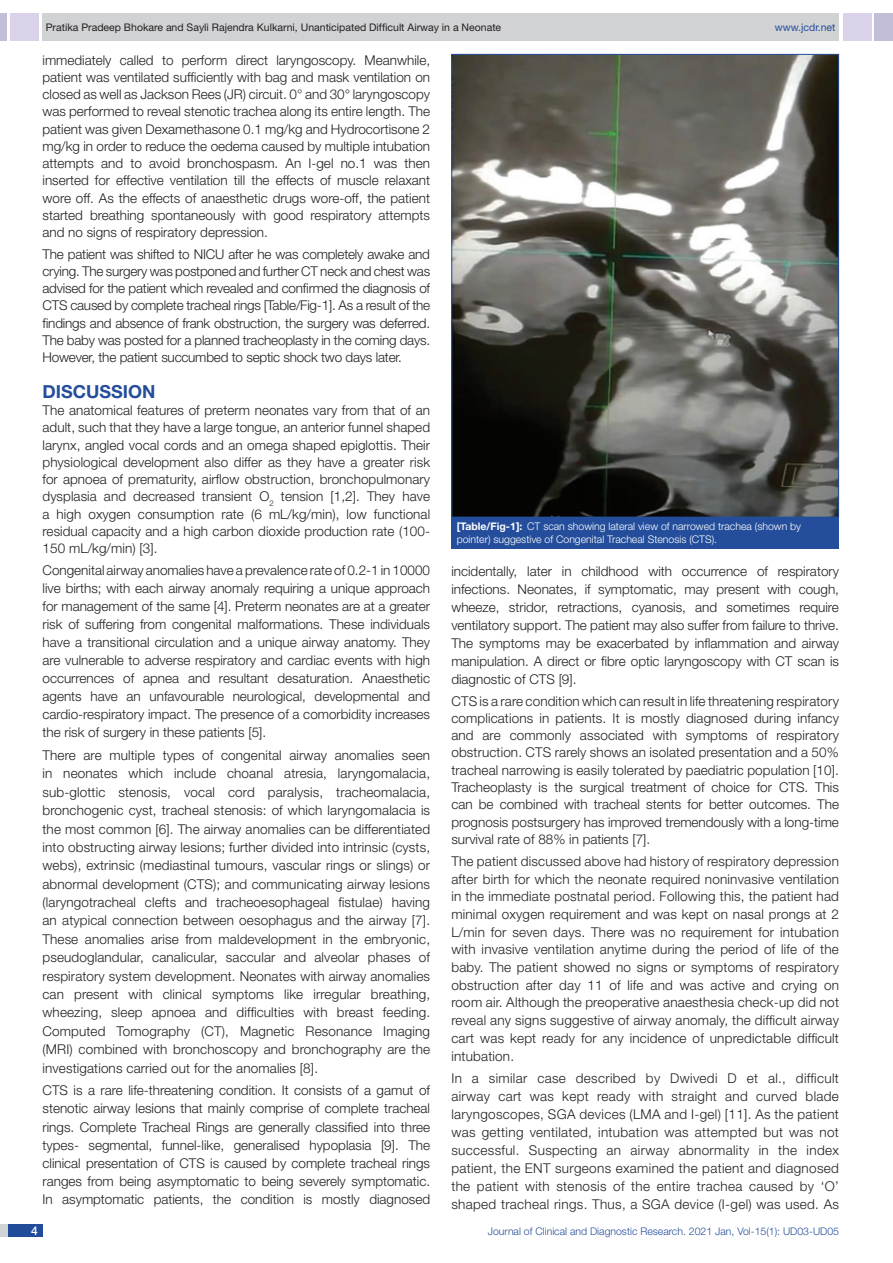
<style>
.page{position:relative;width:893px;height:1263px;background:#fff}
.page>*{position:absolute;margin:0;border:0;box-sizing:border-box;transform-origin:0 0}
.Heading{font:700 18px "Helvetica Neue";color:#244e9b}
.Body_text{font:300 13.5px/17.2px "Helvetica Neue";color:#231f20;text-align:justify}
.t1{font:500 12px "Helvetica Neue";color:#fff}
.TABLE_FIG{font:300 10.5px/12.6px "Helvetica Neue";color:#fff}
.t2{font:10.5px "Helvetica Neue";color:#231f20}
.t3{font:300 10.5px "Helvetica Neue";color:#244e9b}
.t4{font:10.5px "Helvetica Neue";color:#244e9b}
.s1{font-weight:700}
</style>
<div class="page">
<div style="left:0;top:13px;width:7px;height:28px;background:#c2bed7"></div>
<div style="left:10px;top:13px;width:29px;height:28px;background:#d9d2e8"></div>
<div style="left:43px;top:13px;width:796px;height:28px;background:#d1d2d4"></div>
<div style="left:875px;top:13px;width:18px;height:28px;background:#c2bed7"></div>
<div style="left:843px;top:13px;width:29px;height:28px;background:#d9d2e8"></div>
<div style="left:0;top:1224px;width:43px;height:13px;background:#d1d2d4"></div>
<div style="left:8px;top:1224px;width:35px;height:13px;background:#214c99"></div>
<img style="left:453px;top:56px;width:384px;height:459px">
<div style="left:451px;top:517px;width:388px;height:31px;background:#244e9b"></div>
<p class="t2" style="left:46px;top:21px;width:457px">Pratika Pradeep Bhokare and Sayli Rajendra Kulkarni, Unanticipated Difficult Airway in a Neonate</p>
<p class="t4" style="left:775px;top:21px;width:62px">www.jcdr.net</p>
<p class="Body_text" style="left:43px;top:51px;width:389px">immediately called to perform direct laryngoscopy. Meanwhile, patient was ventilated sufficiently with bag and mask ventilation on closed as well as Jackson Rees (JR) circuit. 0° and 30° laryngoscopy was performed to reveal stenotic trachea along its entire length. The patient was given Dexamethasone 0.1 mg/kg and Hydrocortisone 2 mg/kg in order to reduce the oedema caused by multiple intubation attempts and to avoid bronchospasm. An I-gel no.1 was then inserted for effective ventilation till the effects of muscle relaxant wore off. As the effects of anaesthetic drugs wore-off, the patient started breathing spontaneously with good respiratory attempts and no signs of respiratory depression.</p>
<p class="Body_text" style="left:43px;top:245px;width:389px">The patient was shifted to NICU after he was completely awake and crying. The surgery was postponed and further CT neck and chest was advised for the patient which revealed and confirmed the diagnosis of CTS caused by complete tracheal rings [Table/Fig-1]. As a result of the findings and absence of frank obstruction, the surgery was deferred.<br>The baby was posted for a planned tracheoplasty in the coming days.<br>However, the patient succumbed to septic shock two days later.</p>
<p class="Heading" style="left:43px;top:380px;width:115px">DISCUSSION</p>
<p class="Body_text" style="left:43px;top:401px;width:389px">The anatomical features of preterm neonates vary from that of an adult, such that they have a large tongue, an anterior funnel shaped larynx, angled vocal cords and an omega shaped epiglottis. Their physiological development also differ as they have a greater risk for apnoea of prematurity, airflow obstruction, bronchopulmonary dysplasia and decreased transient O<sub>2</sub> tension [1,2]. They have a high oxygen consumption rate (6 mL/kg/min), low functional residual capacity and a high carbon dioxide production rate (100- 150 mL/kg/min) [3].</p>
<p class="Body_text" style="left:43px;top:561px;width:389px;line-height:18px">Congenital airway anomalies have a prevalence rate of 0.2-1 in 10000 live births; with each airway anomaly requiring a unique approach for management of the same [4]. Preterm neonates are at a greater risk of suffering from congenital malformations. These individuals have a transitional circulation and a unique airway anatomy. They are vulnerable to adverse respiratory and cardiac events with high occurrences of apnea and resultant desaturation. Anaesthetic agents have an unfavourable neurological, developmental and cardio-respiratory impact. The presence of a comorbidity increases the risk of surgery in these patients [5].</p>
<p class="Body_text" style="left:43px;top:746px;width:389px;line-height:18.5px">There are multiple types of congenital airway anomalies seen in neonates which include choanal atresia, laryngomalacia, sub-glottic stenosis, vocal cord paralysis, tracheomalacia, bronchogenic cyst, tracheal stenosis: of which laryngomalacia is the most common [6]. The airway anomalies can be differentiated into obstructing airway lesions; further divided into intrinsic (cysts, webs), extrinsic (mediastinal tumours, vascular rings or slings) or abnormal development (CTS); and communicating airway lesions (laryngotracheal clefts and tracheoesophageal fistulae) having an atypical connection between oesophagus and the airway [7].<br>These anomalies arise from maldevelopment in the embryonic, pseudoglandular, canalicular, saccular and alveolar phases of respiratory system development. Neonates with airway anomalies can present with clinical symptoms like irregular breathing, wheezing, sleep apnoea and difficulties with breast feeding.<br>Computed Tomography (CT), Magnetic Resonance Imaging (MRI) combined with bronchoscopy and bronchography are the investigations carried out for the anomalies [8].</p>
<p class="Body_text" style="left:43px;top:1081px;width:389px;line-height:18.1px">CTS is a rare life-threatening condition. It consists of a gamut of stenotic airway lesions that mainly comprise of complete tracheal rings. Complete Tracheal Rings are generally classified into three types- segmental, funnel-like, generalised hypoplasia [9]. The clinical presentation of CTS is caused by complete tracheal rings ranges from being asymptomatic to being severely symptomatic.<br>In asymptomatic patients, the condition is mostly diagnosed</p>
<p class="TABLE_FIG" style="left:457px;top:520px;width:346px"><span class="s1">[TABLE/FIG-1]:</span> CT scan showing lateral view of narrowed trachea (shown by pointer) suggestive of Congenital Tracheal Stenosis (CTS).</p>
<p class="Body_text" style="left:451px;top:562px;width:389px;line-height:18px">incidentally, later in childhood with occurrence of respiratory infections. Neonates, if symptomatic, may present with cough, wheeze, stridor, retractions, cyanosis, and sometimes require ventilatory support. The patient may also suffer from failure to thrive.<br>The symptoms may be exacerbated by inflammation and airway manipulation. A direct or fibre optic laryngoscopy with CT scan is diagnostic of CTS [9].</p>
<p class="Body_text" style="left:451px;top:692px;width:389px">CTS is a rare condition which can result in life threatening respiratory complications in patients. It is mostly diagnosed during infancy and are commonly associated with symptoms of respiratory obstruction. CTS rarely shows an isolated presentation and a 50% tracheal narrowing is easily tolerated by paediatric population [10].<br>Tracheoplasty is the surgical treatment of choice for CTS. This can be combined with tracheal stents for better outcomes. The prognosis postsurgery has improved tremendously with a long-time survival rate of 88% in patients [7].</p>
<p class="Body_text" style="left:451px;top:852px;width:389px;line-height:17.7px">The patient discussed above had history of respiratory depression after birth for which the neonate required noninvasive ventilation in the immediate postnatal period. Following this, the patient had minimal oxygen requirement and was kept on nasal prongs at 2<br>L/min for seven days. There was no requirement for intubation with invasive ventilation anytime during the period of life of the baby. The patient showed no signs or symptoms of respiratory obstruction after day 11 of life and was active and crying on room air. Although the preoperative anaesthesia check-up did not reveal any signs suggestive of airway anomaly, the difficult airway cart was kept ready for any incidence of unpredictable difficult intubation.</p>
<p class="Body_text" style="left:451px;top:1069px;width:389px;line-height:18px">In a similar case described by Dwivedi D et al., difficult airway cart was kept ready with straight and curved blade laryngoscopes, SGA devices (LMA and I-gel) [11]. As the patient was getting ventilated, intubation was attempted but was not successful. Suspecting an airway abnormality in the index patient, the ENT surgeons examined the patient and diagnosed the patient with stenosis of the entire trachea caused by ‘O’ shaped tracheal rings. Thus, a SGA device (I-gel) was used. As</p>
<p class="t1" style="left:31px;top:1223px;width:8px">4</p>
<p class="t3" style="left:488px;top:1225px;width:353px">Journal of Clinical and Diagnostic Research. 2021 Jan, Vol-15(1): UD03-UD05</p>
</div>
